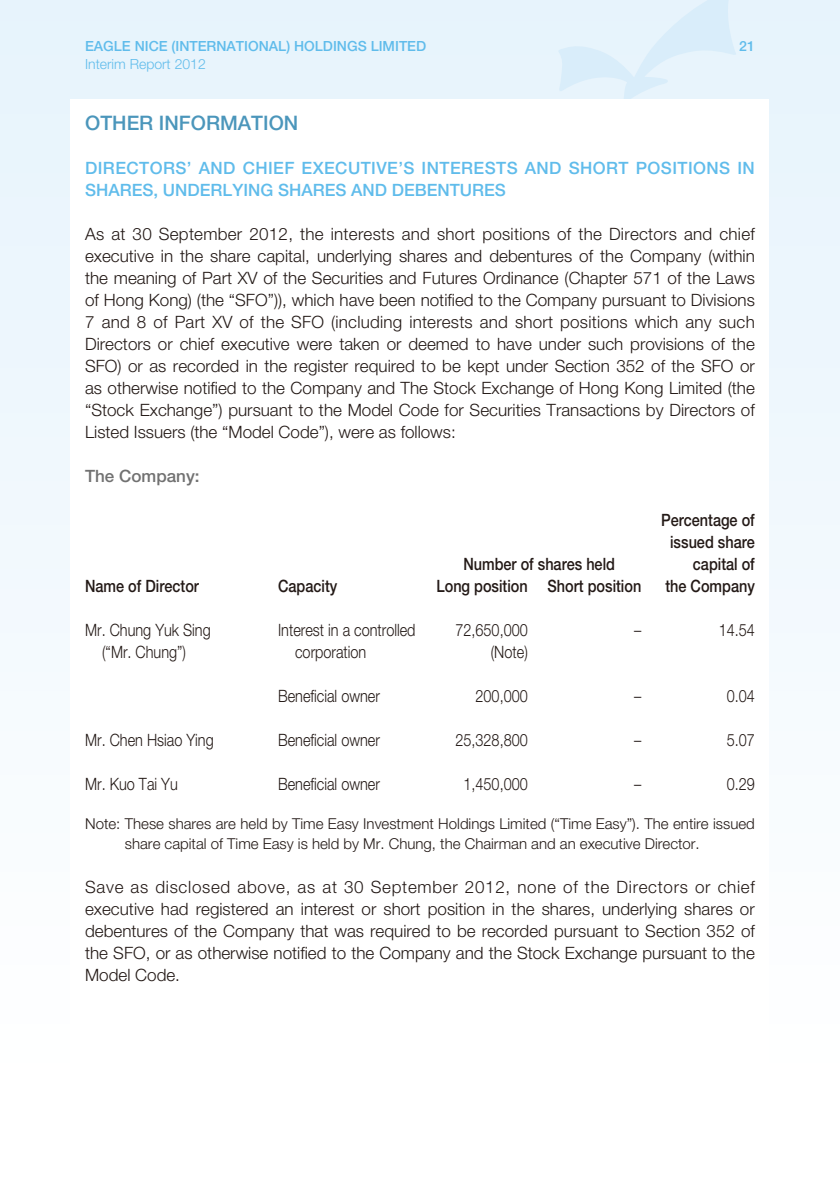
<style>
.page{position:relative;width:840px;height:1191px;background:#fff}
.page>*{position:absolute;margin:0;border:0;box-sizing:border-box;transform-origin:0 0}
.t1{font:500 20px "Helvetica Neue LT Std";color:#4b96bb}
.t2{font:300 17px/22px "Helvetica Neue LT Std";color:#231916;text-align:justify}
.t3{font:300 17px/22px "Helvetica Neue LT Std";color:#231916;text-align:center;scale:.85 1}
.t4{font:500 17px/22px "Helvetica Neue LT Std";color:#231916;text-align:right;scale:.85 1}
.t5{font:500 17px/22px "Helvetica Neue LT Std";letter-spacing:.025em;color:#60bceb}
.t6{font:500 17px "Helvetica Neue LT Std";color:#717171}
.t7{font:300 15px/20px "Helvetica Neue LT Std";color:#231916}
.t8{font:500 14px "Helvetica Neue LT Std";color:#60bceb}
.t9{font:300 14px "Helvetica Neue LT Std";color:#60bceb}
</style>
<div class="page">
<div style="left:0;top:0;width:839px;height:1191px;background:linear-gradient(to bottom,#e6f3fc,#fff)"></div>
<svg style="left:552px;top:0;width:184px;height:99px;background:#e2f1fb"></svg>
<div style="left:71px;top:99px;width:697px;height:1092px;background:#fff"></div>
<p class="t8" style="left:85px;top:41px;width:342px">EAGLE NICE (INTERNATIONAL) HOLDINGS LIMITED</p>
<p class="t9" style="left:85px;top:59px;width:122px">Interim Report 2012</p>
<p class="t8" style="left:738px;top:41px;width:17px">21</p>
<p class="t1" style="left:85px;top:116px;width:215px">OTHER INFORMATION</p>
<p class="t5" style="left:85px;top:159px;width:670px">DIRECTORS’ AND CHIEF EXECUTIVE’S INTERESTS AND SHORT POSITIONS IN<br>SHARES, UNDERLYING SHARES AND DEBENTURES</p>
<p class="t2" style="left:85px;top:225px;width:671px">As at 30 September 2012, the interests and short positions of the Directors and chief executive in the share capital, underlying shares and debentures of the Company (within the meaning of Part XV of the Securities and Futures Ordinance (Chapter 571 of the Laws of Hong Kong) (the “SFO”)), which have been notified to the Company pursuant to Divisions 7 and 8 of Part XV of the SFO (including interests and short positions which any such Directors or chief executive were taken or deemed to have under such provisions of the SFO) or as recorded in the register required to be kept under Section 352 of the SFO or as otherwise notified to the Company and The Stock Exchange of Hong Kong Limited (the “Stock Exchange”) pursuant to the Model Code for Securities Transactions by Directors of Listed Issuers (the “Model Code”), were as follows:</p>
<p class="t6" style="left:85px;top:470px;width:116px">The Company:</p>
<p class="t4" style="left:660px;top:511px;width:112px">Percentage of issued share capital of<br>the Company</p>
<p class="t4" style="left:463px;top:555px;width:180px">Number of shares held</p>
<p class="t4" style="left:85px;top:577px;width:135px">Name of Director</p>
<p class="t4" style="left:278px;top:577px;width:71px">Capacity</p>
<p class="t4" style="left:436px;top:577px;width:242px">Long position Short position</p>
<p class="t3" style="left:85px;top:621px;width:149px">Mr. Chung Yuk Sing (“Mr. Chung”)</p>
<p class="t3" style="left:295px;top:621px;width:143px;text-align:left;text-indent:-17px">Interest in a controlled corporation</p>
<p class="t3" style="left:455px;top:621px;width:87px;text-align:right">72,650,000 (Note)</p>
<p class="t3" style="left:633px;top:621px;width:10px">–</p>
<p class="t3" style="left:718px;top:621px;width:44px">14.54</p>
<p class="t3" style="left:278px;top:687px;width:121px">Beneficial owner</p>
<p class="t3" style="left:475px;top:687px;width:63px">200,000</p>
<p class="t3" style="left:633px;top:687px;width:10px">–</p>
<p class="t3" style="left:726px;top:687px;width:35px">0.04</p>
<p class="t3" style="left:85px;top:731px;width:153px">Mr. Chen Hsiao Ying</p>
<p class="t3" style="left:278px;top:731px;width:121px">Beneficial owner</p>
<p class="t3" style="left:455px;top:731px;width:87px">25,328,800</p>
<p class="t3" style="left:633px;top:731px;width:10px">–</p>
<p class="t3" style="left:726px;top:731px;width:35px">5.07</p>
<p class="t3" style="left:85px;top:775px;width:110px">Mr. Kuo Tai Yu</p>
<p class="t3" style="left:278px;top:775px;width:121px">Beneficial owner</p>
<p class="t3" style="left:463px;top:775px;width:77px">1,450,000</p>
<p class="t3" style="left:633px;top:775px;width:10px">–</p>
<p class="t3" style="left:726px;top:775px;width:35px">0.29</p>
<p class="t7" style="left:125px;top:816px;width:631px;text-indent:-40px">Note: These shares are held by Time Easy Investment Holdings Limited (“Time Easy”). The entire issued share capital of Time Easy is held by Mr. Chung, the Chairman and an executive Director.</p>
<p class="t2" style="left:85px;top:878px;width:671px">Save as disclosed above, as at 30 September 2012, none of the Directors or chief executive had registered an interest or short position in the shares, underlying shares or debentures of the Company that was required to be recorded pursuant to Section 352 of the SFO, or as otherwise notified to the Company and the Stock Exchange pursuant to the Model Code.</p>
</div>
